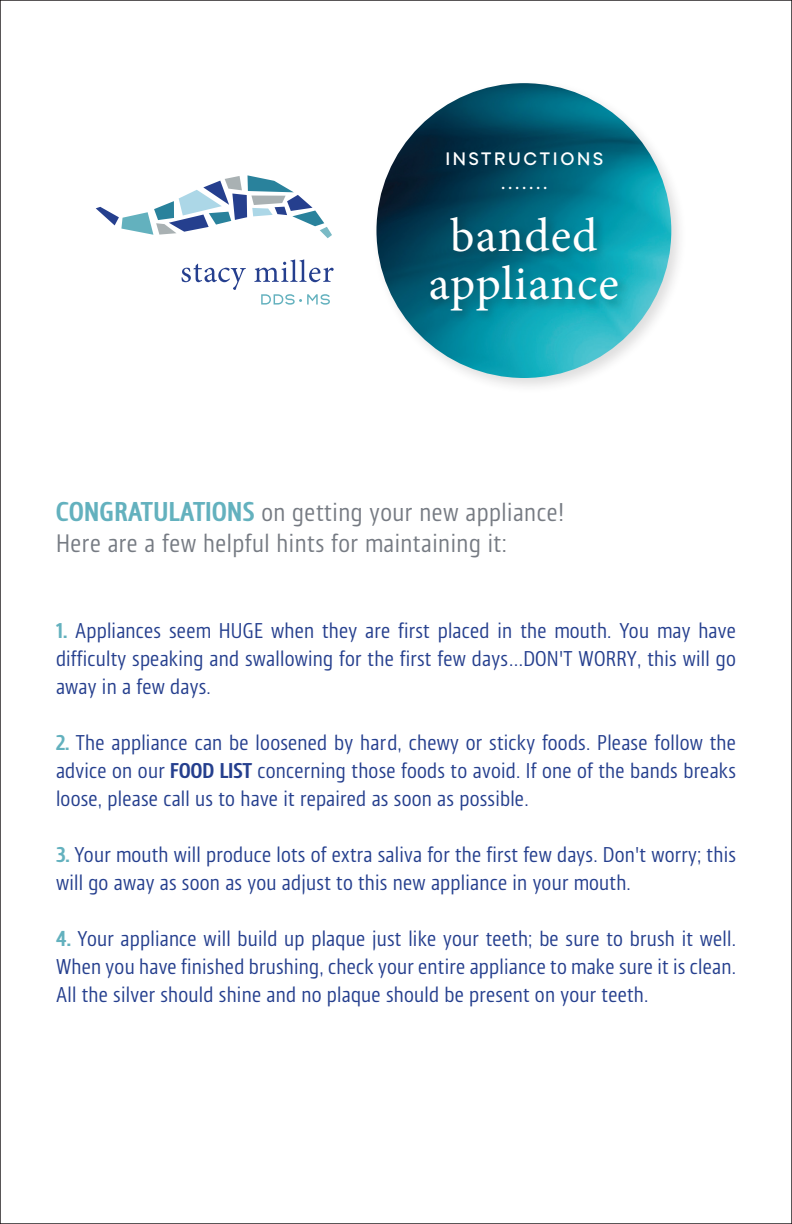
<style>
.page{position:relative;width:792px;height:1224px;background:#fff}
.page>*{position:absolute;margin:0;border:0;box-sizing:border-box;transform-origin:0 0}
.t1{font:48px "Minion Pro";letter-spacing:.015em;color:#fff}
.t2{font:26px "Dione";letter-spacing:.02em;color:#767b83}
.t3{font:22px/28px "Dione";letter-spacing:.01em;color:#253f8e;text-align:justify}
.t4{font:500 18px "Soin Sans Pro";letter-spacing:.15em;color:#fff}
.s1{font-weight:700;font-size:28px;color:#63b1be}
.s2{font-weight:700;color:#63b1be}
.s3{font-weight:700}
</style>
<div class="page">
<svg style="left:96px;top:175px;width:236px;height:63px"></svg>
<svg style="left:182px;top:264px;width:64px;height:26px"></svg>
<svg style="left:254px;top:259px;width:80px;height:23px"></svg>
<svg style="left:261px;top:294px;width:69px;height:11px"></svg>
<div style="left:371px;top:78px;width:317px;height:317px;background:#231f20;opacity:.15"></div>
<img style="left:376px;top:83px;width:295px;height:295px;border-radius:147px">
<div style="left:427px;top:213px;width:203px;height:110px;background:#231f20;opacity:.3"></div>
<p class="t4" style="left:445px;top:148px;width:159px">INSTRUCTIONS</p>
<p class="t4" style="left:501px;top:172px;width:48px">.......</p>
<p class="t1" style="left:450px;top:204px;width:149px">banded</p>
<p class="t1" style="left:429px;top:252px;width:191px">appliance</p>
<p class="t2" style="left:56px;top:498px;width:510px"><span class="s1">CONGRATULATIONS</span> on getting your new appliance!</p>
<p class="t2" style="left:56px;top:529px;width:452px">Here are a few helpful hints for maintaining it:</p>
<p class="t3" style="left:56px;top:617px;width:682px"><span class="s2">1.</span> Appliances seem HUGE when they are first placed in the mouth. You may have difficulty speaking and swallowing for the first few days…DON'T WORRY, this will go away in a few days.</p>
<p class="t3" style="left:56px;top:729px;width:682px"><span class="s2">2.</span> The appliance can be loosened by hard, chewy or sticky foods. Please follow the advice on our <span class="s3">FOOD LIST</span> concerning those foods to avoid. If one of the bands breaks loose, please call us to have it repaired as soon as possible.</p>
<p class="t3" style="left:56px;top:841px;width:682px"><span class="s2">3.</span> Your mouth will produce lots of extra saliva for the first few days. Don't worry; this will go away as soon as you adjust to this new appliance in your mouth.</p>
<p class="t3" style="left:56px;top:925px;width:682px"><span class="s2">4.</span> Your appliance will build up plaque just like your teeth; be sure to brush it well.<br>When you have finished brushing, check your entire appliance to make sure it is clean.<br>All the silver should shine and no plaque should be present on your teeth.</p>
</div>
